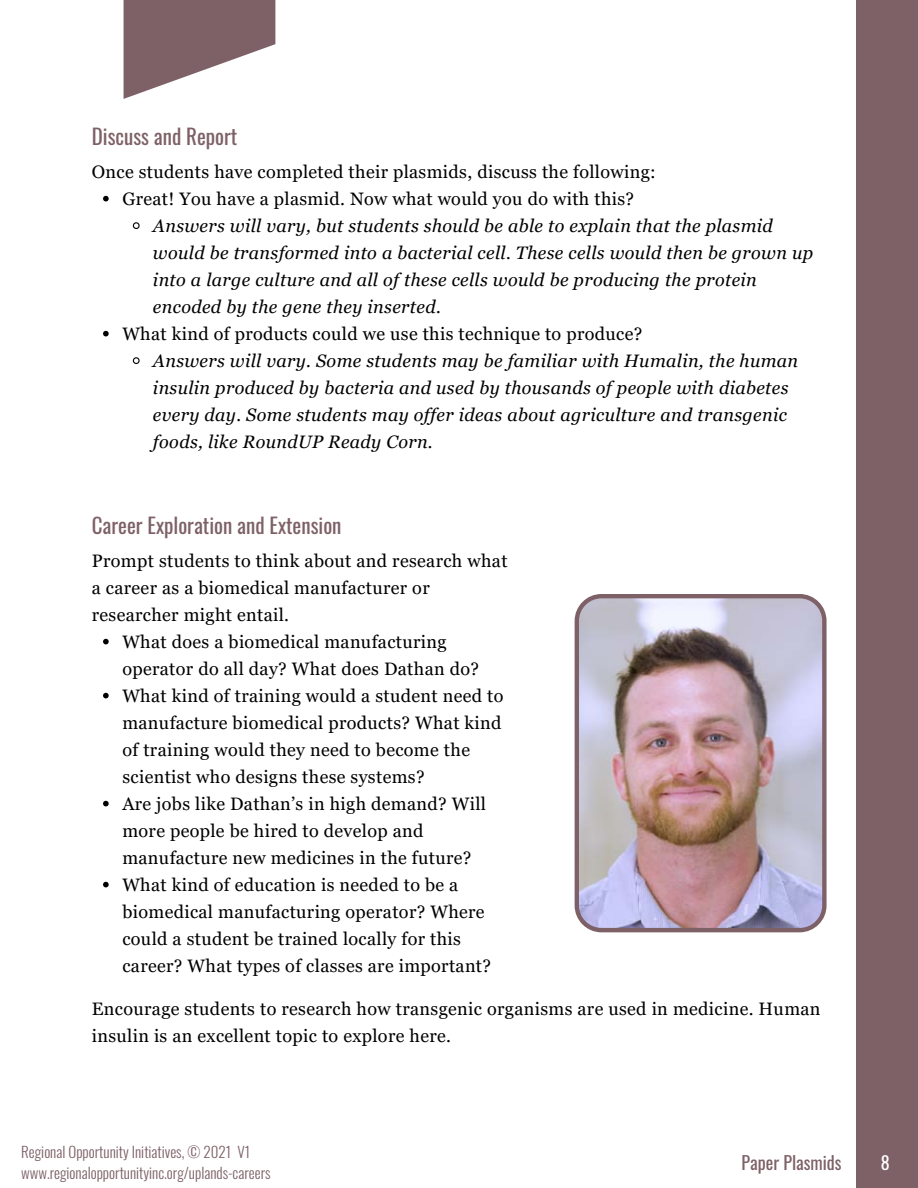
<style>
.page{position:relative;width:918px;height:1188px;background:#fff}
.page>*{position:absolute;margin:0;border:0;box-sizing:border-box;transform-origin:0 0}
.t1{font:21px "Oswald";color:#7d6167}
.t2{font:18px/27px "Georgia Pro";letter-spacing:.02em;color:#000}
.t3{font:italic 18px/27px "Georgia Pro";letter-spacing:.02em;color:#000}
.t4{font:18px "Oswald";color:#7d6167}
.t5{font:18px "Oswald";color:#fff}
.t6{font:300 15px/20.2px "Oswald";color:#7d6167}
</style>
<div class="page">
<div style="left:856px;top:0;width:62px;height:1188px;background:#7d6167"></div>
<svg style="left:124px;top:0;width:151px;height:99px"></svg>
<svg style="left:103px;top:196px;width:6px;height:5px"></svg>
<svg style="left:132px;top:222px;width:8px;height:7px"></svg>
<svg style="left:103px;top:331px;width:6px;height:5px"></svg>
<svg style="left:132px;top:357px;width:8px;height:7px"></svg>
<img style="left:575px;top:594px;width:252px;height:338px">
<svg style="left:103px;top:639px;width:6px;height:5px"></svg>
<svg style="left:103px;top:693px;width:6px;height:5px"></svg>
<svg style="left:103px;top:801px;width:6px;height:5px"></svg>
<svg style="left:103px;top:882px;width:6px;height:5px"></svg>
<p class="t1" style="left:92px;top:118px;width:147px">Discuss and Report</p>
<p class="t2" style="left:92px;top:158px;width:566px">Once students have completed their plasmids, discuss the following:</p>
<p class="t2" style="left:122px;top:185px;width:513px">Great! You have a plasmid. Now what would you do with this?</p>
<p class="t3" style="left:153px;top:212px;width:662px">Answers will vary, but students should be able to explain that the plasmid would be transformed into a bacterial cell. These cells would then be grown up into a large culture and all of these cells would be producing the protein encoded by the gene they inserted.</p>
<p class="t2" style="left:122px;top:320px;width:522px">What kind of products could we use this technique to produce?</p>
<p class="t3" style="left:153px;top:347px;width:647px">Answers will vary. Some students may be familiar with Humalin, the human insulin produced by bacteria and used by thousands of people with diabetes every day. Some students may offer ideas about agriculture and transgenic foods, like RoundUP Ready Corn.</p>
<p class="t1" style="left:92px;top:507px;width:251px">Career Exploration and Extension</p>
<p class="t2" style="left:92px;top:547px;width:417px">Prompt students to think about and research what a career as a biomedical manufacturer or researcher might entail.</p>
<p class="t2" style="left:122px;top:628px;width:358px">What does a biomedical manufacturing operator do all day? What does Dathan do?</p>
<p class="t2" style="left:122px;top:682px;width:383px">What kind of training would a student need to manufacture biomedical products? What kind of training would they need to become the scientist who designs these systems?</p>
<p class="t2" style="left:122px;top:790px;width:365px">Are jobs like Dathan’s in high demand? Will more people be hired to develop and manufacture new medicines in the future?</p>
<p class="t2" style="left:122px;top:871px;width:370px">What kind of education is needed to be a biomedical manufacturing operator? Where could a student be trained locally for this career? What types of classes are important?</p>
<p class="t2" style="left:92px;top:995px;width:730px">Encourage students to research how transgenic organisms are used in medicine. Human insulin is an excellent topic to explore here.</p>
<p class="t6" style="left:21px;top:1140px;width:251px">Regional Opportunity Initiatives, © 2021 V1 www.regionalopportunityinc.org/uplands-careers</p>
<p class="t4" style="left:742px;top:1147px;width:102px">Paper Plasmids</p>
<p class="t5" style="left:881px;top:1146px;width:10px">8</p>
</div>
